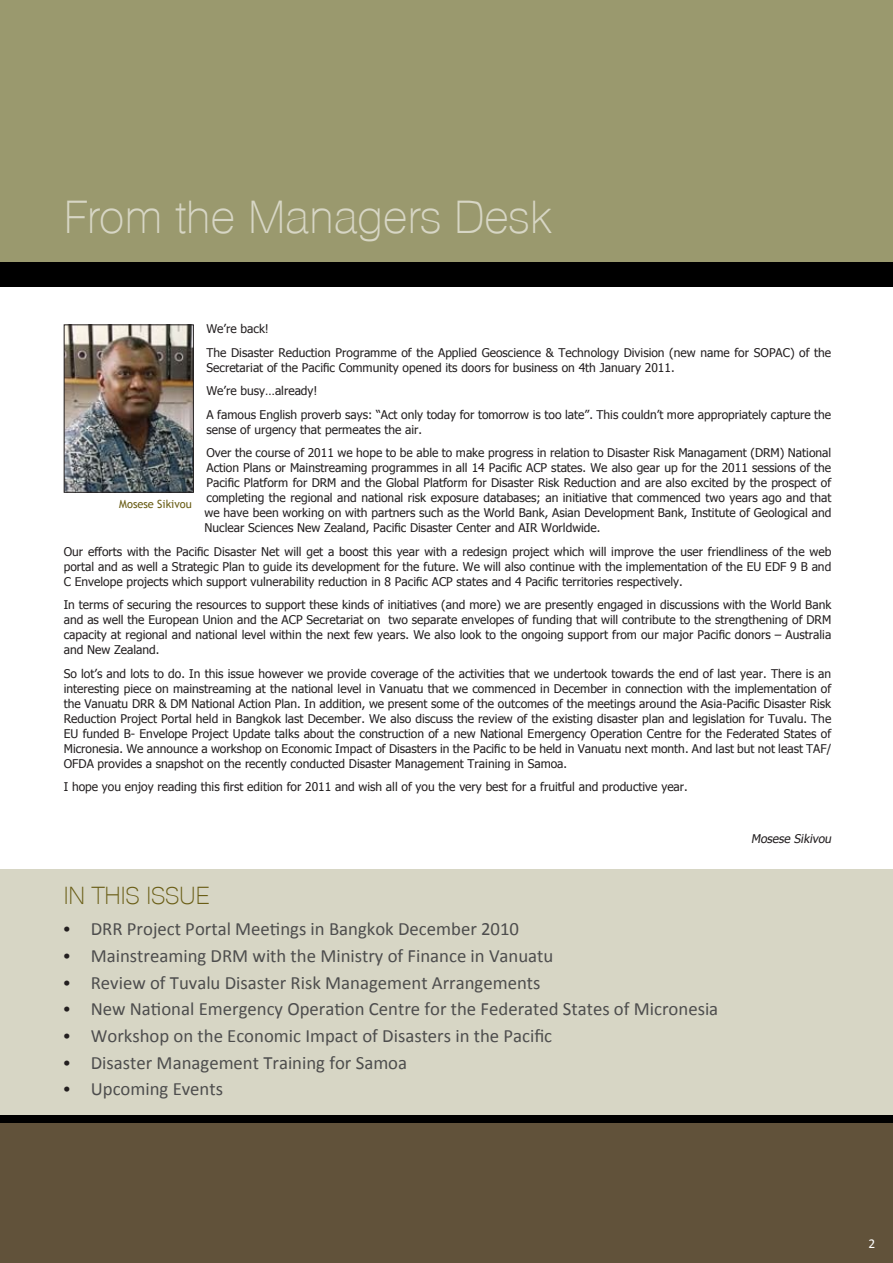
<style>
.page{position:relative;width:893px;height:1263px;background:#fff}
.page>*{position:absolute;margin:0;border:0;box-sizing:border-box;transform-origin:0 0}
.t1{font:200 45px "Olympia";color:#d7d6c5}
.t2{font:200 24px "Olympia";color:#695d15}
.t3{font:18.75px "Calibri";color:#4d4d4d}
.t4{font:13.5px "Calibri";color:#fff}
.t5{font:12px/15px "Tahoma";color:#231f20;text-align:justify}
.t6{font:italic 12px "Tahoma";color:#231f20}
.t7{font:11.25px "Trebuchet MS";color:#695d15}
.s1{font-family:"Times";font-size:18px;color:#231f20}
</style>
<div class="page">
<div style="left:0;top:869px;width:893px;height:318px;background:#d7d6c5"></div>
<div style="left:0;top:0;width:893px;height:264px;background:#9a996e"></div>
<div style="left:0;top:1121px;width:893px;height:142px;background:#61523a"></div>
<div style="left:0;top:262px;width:893px;height:25px;background:#000"></div>
<div style="left:0;top:1115px;width:893px;height:8px;background:#000"></div>
<img style="left:66px;top:326px;width:126px;height:165px">
<div style="left:64px;top:324px;width:130px;height:169px;border:1px solid #231f20"></div>
<h1 class="t1" style="left:64px;top:191px;width:488px">From the Managers Desk</h1>
<p class="t5" style="left:206px;top:317px;width:626px;line-height:23.5px">We’re back!<br>The Disaster Reduction Programme of the Applied Geoscience &amp; Technology Division (new name for SOPAC) of the</p>
<p class="t5" style="left:206px;top:355px;width:626px;line-height:23.5px;text-align:left">Secretariat of the Pacific Community opened its doors for business on 4th January 2011.<br>We’re busy…already!<br>A famous English proverb says: “Act only today for tomorrow is too late”. This couldn’t more appropriately capture the</p>
<p class="t5" style="left:206px;top:417px;width:626px;line-height:23.5px">sense of urgency that permeates the air.<br>Over the course of 2011 we hope to be able to make progress in relation to Disaster Risk Managament (DRM) National</p>
<p class="t5" style="left:205px;top:460px;width:628px">Action Plans or Mainstreaming programmes in all 14 Pacific ACP states. We also gear up for the 2011 sessions of the Pacific Platform for DRM and the Global Platform for Disaster Risk Reduction and are also excited by the prospect of completing the regional and national risk exposure databases; an initiative that commenced two years ago and that we have been working on with partners such as the World Bank, Asian Development Bank, Institute of Geological and Nuclear Sciences New Zealand, Pacific Disaster Center and AIR Worldwide.</p>
<p class="t5" style="left:64px;top:543px;width:769px">Our efforts with the Pacific Disaster Net will get a boost this year with a redesign project which will improve the user friendliness of the web portal and as well a Strategic Plan to guide its development for the future. We will also continue with the implementation of the EU EDF 9 B and C Envelope projects which support vulnerability reduction in 8 Pacific ACP states and 4 Pacific territories respectively.</p>
<p class="t5" style="left:64px;top:597px;width:769px">In terms of securing the resources to support these kinds of initiatives (and more) we are presently engaged in discussions with the World Bank and as well the European Union and the ACP Secretariat on two separate envelopes of funding that will contribute to the strengthening of DRM capacity at regional and national level within the next few years. We also look to the ongoing support from our major Pacific donors – Australia and New Zealand.</p>
<p class="t5" style="left:64px;top:665px;width:769px">So lot’s and lots to do. In this issue however we provide coverage of the activities that we undertook towards the end of last year. There is an interesting piece on mainstreaming at the national level in Vanuatu that we commenced in December in connection with the implementation of the Vanuatu DRR &amp; DM National Action Plan. In addition, we present some of the outcomes of the meetings around the Asia-Pacific Disaster Risk Reduction Project Portal held in Bangkok last December. We also discuss the review of the existing disaster plan and legislation for Tuvalu. The EU funded B- Envelope Project Update talks about the construction of a new National Emergency Operation Centre for the Federated States of Micronesia. We announce a workshop on Economic Impact of Disasters in the Pacific to be held in Vanuatu next month. And last but not least TAF/ OFDA provides a snapshot on the recently conducted Disaster Management Training in Samoa.</p>
<p class="t5" style="left:64px;top:779px;width:626px">I hope you enjoy reading this first edition for 2011 and wish all of you the very best for a fruitful and productive year.</p>
<p class="t6" style="left:751px;top:830px;width:84px">Mosese Sikivou</p>
<p class="t7" style="left:119px;top:497px;width:74px">Mosese Sikivou</p>
<h2 class="t2" style="left:64px;top:881px;width:147px">IN THIS ISSUE</h2>
<h3 class="t3" style="left:64px;top:917px;width:457px"><span class="s1">•</span> DRR Project Portal Meetings in Bangkok December 2010</h3>
<h3 class="t3" style="left:64px;top:944px;width:491px"><span class="s1">•</span> Mainstreaming DRM with the Ministry of Finance in Vanuatu</h3>
<h3 class="t3" style="left:64px;top:971px;width:478px"><span class="s1">•</span> Review of Tuvalu Disaster Risk Management Arrangements</h3>
<h3 class="t3" style="left:64px;top:997px;width:656px"><span class="s1">•</span> New National Emergency Operation Centre for the Federated States of Micronesia</h3>
<h3 class="t3" style="left:64px;top:1024px;width:490px"><span class="s1">•</span> Workshop on the Economic Impact of Disasters in the Pacific</h3>
<h3 class="t3" style="left:64px;top:1051px;width:345px"><span class="s1">•</span> Disaster Management Training for Samoa</h3>
<h3 class="t3" style="left:64px;top:1077px;width:161px"><span class="s1">•</span> Upcoming Events</h3>
<p class="t4" style="left:869px;top:1235px;width:8px">2</p>
</div>
